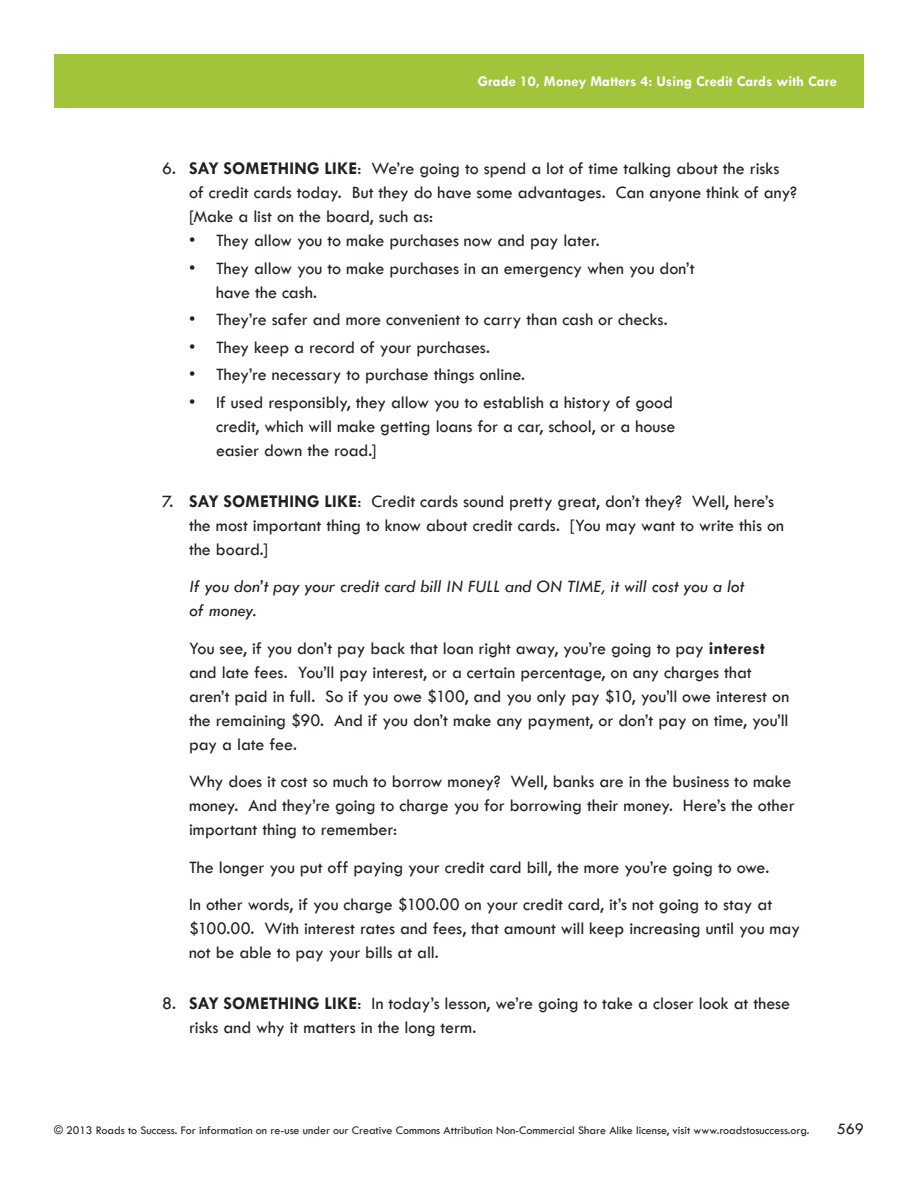
<style>
.page{position:relative;width:918px;height:1188px;background:#fff}
.page>*{position:absolute;margin:0;border:0;box-sizing:border-box;transform-origin:0 0}
.A_Text{font:500 18px/24px "Tw Cen";letter-spacing:-.005em;color:#231f20}
.A_NumberList2{font:500 18px/24px "Tw Cen";letter-spacing:-.005em;color:#231f20}
.A_Bullet{font:500 18px/24px "Tw Cen";color:#231f20}
.A_Text-2{font:italic 500 18px/24px "Tw Cen";color:#231f20}
.Lesson_Front_Page_Te{font:500 16.5px "Tw Cen";color:#231f20}
.t1{font:700 15px "Tw Cen";color:#fff}
.t2{font:500 12px "Tw Cen";color:#231f20}
.s1{font-weight:700}
</style>
<div class="page">
<div style="left:54px;top:54px;width:810px;height:54px;background:#a1c43a"></div>
<p class="t1" style="left:478px;top:72px;width:361px">Grade 10, Money Matters 4: Using Credit Cards with Care</p>
<p class="A_NumberList2" style="left:189px;top:157px;width:609px;text-indent:-27px">6. <span class="s1">SAY SOMETHING LIKE</span>: We’re going to spend a lot of time talking about the risks of credit cards today. But they do have some advantages. Can anyone think of any? [Make a list on the board, such as:</p>
<p class="A_Bullet" style="left:189px;top:229px;width:412px">• They allow you to make purchases now and pay later.</p>
<p class="A_Bullet" style="left:216px;top:256px;width:480px;text-indent:-27px">• They allow you to make purchases in an emergency when you don’t have the cash.</p>
<p class="A_Bullet" style="left:189px;top:308px;width:480px">• They’re safer and more convenient to carry than cash or checks.</p>
<p class="A_Bullet" style="left:189px;top:335px;width:303px">• They keep a record of your purchases.</p>
<p class="A_Bullet" style="left:189px;top:363px;width:338px">• They’re necessary to purchase things online.</p>
<p class="A_Bullet" style="left:216px;top:390px;width:461px;text-indent:-27px">• If used responsibly, they allow you to establish a history of good credit, which will make getting loans for a car, school, or a house easier down the road.]</p>
<p class="A_NumberList2" style="left:189px;top:489px;width:597px;text-indent:-27px">7. <span class="s1">SAY SOMETHING LIKE</span>: Credit cards sound pretty great, don’t they? Well, here’s the most important thing to know about credit cards. [You may want to write this on the board.]</p>
<p class="A_Text-2" style="left:189px;top:575px;width:557px">If you don’t pay your credit card bill IN FULL and ON TIME, it will cost you a lot of money.</p>
<p class="A_Text" style="left:189px;top:636px;width:602px">You see, if you don’t pay back that loan right away, you’re going to pay <span class="s1">interest </span>and late fees. You’ll pay interest, or a certain percentage, on any charges that aren’t paid in full. So if you owe $100, and you only pay $10, you’ll owe interest on the remaining $90. And if you don’t make any payment, or don’t pay on time, you’ll pay a late fee.</p>
<p class="A_Text" style="left:189px;top:770px;width:607px">Why does it cost so much to borrow money? Well, banks are in the business to make money. And they’re going to charge you for borrowing their money. Here’s the other important thing to remember:</p>
<p class="A_Text" style="left:189px;top:855px;width:582px">The longer you put off paying your credit card bill, the more you’re going to owe.</p>
<p class="A_Text" style="left:189px;top:893px;width:613px">In other words, if you charge $100.00 on your credit card, it’s not going to stay at $100.00. With interest rates and fees, that amount will keep increasing until you may not be able to pay your bills at all.</p>
<p class="A_NumberList2" style="left:189px;top:992px;width:603px;text-indent:-27px">8. <span class="s1">SAY SOMETHING LIKE</span>: In today’s lesson, we’re going to take a closer look at these risks and why it matters in the long term.</p>
<p class="t2" style="left:54px;top:1123px;width:757px">© 2013 Roads to Success. For information on re-use under our Creative Commons Attribution Non-Commercial Share Alike license, visit www.roadstosuccess.org.</p>
<p class="Lesson_Front_Page_Te" style="left:837px;top:1119px;width:29px">569</p>
</div>
